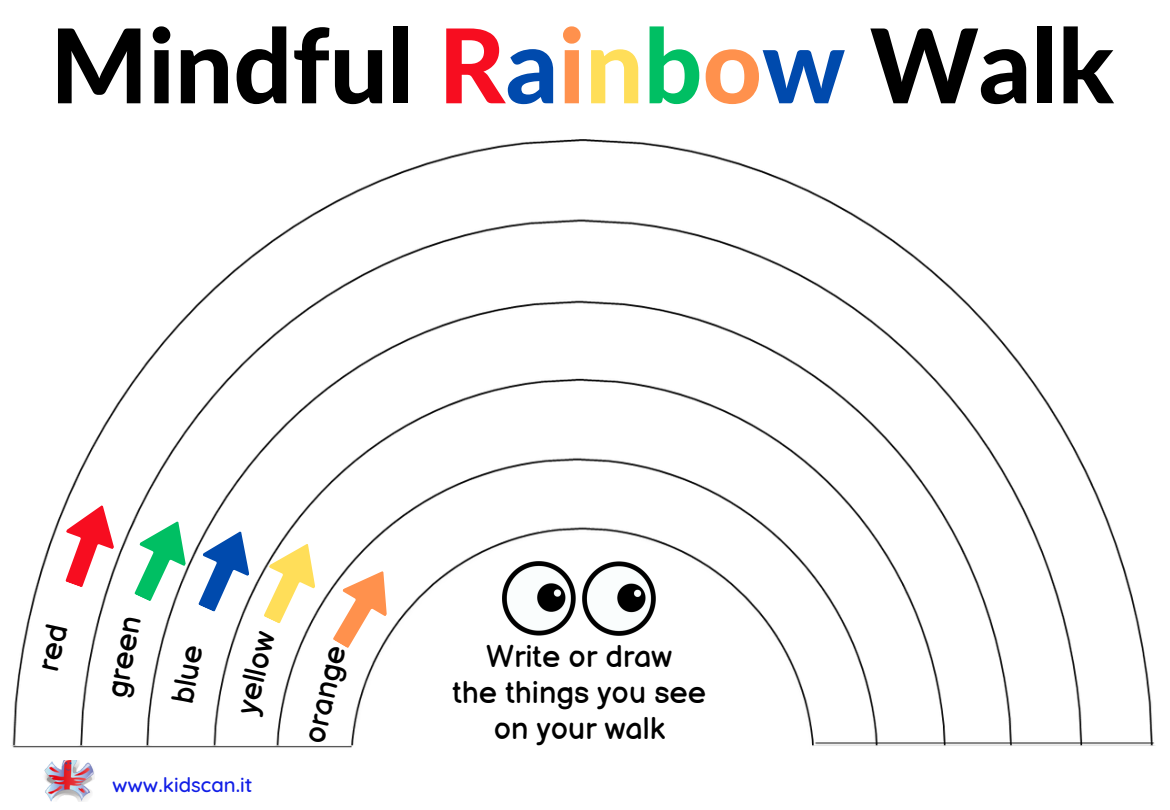
<style>
.page{position:relative;width:1170px;height:810px;background:#fff}
.page>*{position:absolute;margin:0;border:0;box-sizing:border-box;transform-origin:0 0}
.t1{font:800 103.05px "Lato Latin";color:#000}
.t2{font:30.75px/36px "Balsamiq Sans";color:#000}
.t3{font:500 20.25px "Quicksand";color:#111ee6}
.s1{color:#f70d20}
.s2{color:#004aad}
.s3{color:#ff914d}
.s4{color:#ffde59}
.s5{color:#00bf63}
</style>
<div class="page">
<img style="left:11px;top:139px;width:1144px;height:609px">
<svg style="left:936px;top:139px;width:219px;height:118px"></svg>
<img style="left:503px;top:561px;width:153px;height:74px">
<img style="left:44px;top:760px;width:50px;height:42px">
<svg style="left:42px;top:497px;width:363px;height:174px"></svg>
<h1 class="t1" style="left:50px;top:20px;width:1065px">Mindful <span class="s1">R</span><span class="s2">a</span><span class="s3">i</span><span class="s4">n</span><span class="s5">b</span><span class="s3">o</span><span class="s2">w</span> Walk</h1>
<p class="t2" style="left:85px;top:692px;width:84px;line-height:66.2px;rotate:-80deg">green blue</p>
<p class="t2" style="left:230px;top:710px;width:85px;rotate:-77deg">yellow</p>
<p class="t3" style="left:112px;top:771px;width:142px">www.kidscan.it</p>
<p class="t2" style="left:297px;top:739px;width:101px;rotate:-77deg">orange</p>
<p class="t2" style="left:452px;top:639px;width:255px;text-align:center">Write or draw<br>the things you see on your walk</p>
</div>
